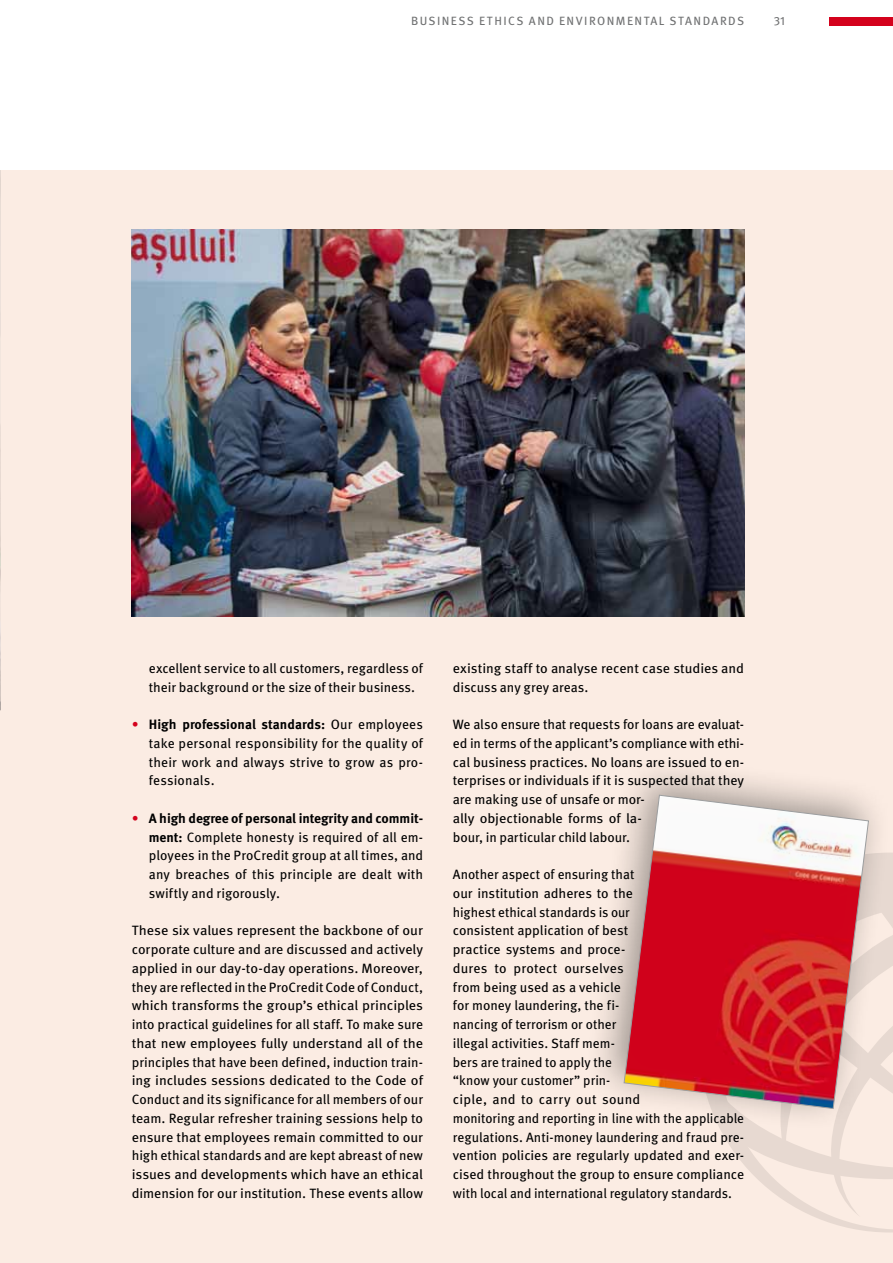
<style>
.page{position:relative;width:893px;height:1263px;background:#fff}
.page>*{position:absolute;margin:0;border:0;box-sizing:border-box;transform-origin:0 0}
.t1{font:13.5px/18.8px "Meta Pro";letter-spacing:-.005em;color:#000}
.t2{font:13.5px/18.8px "Meta Pro";letter-spacing:-.005em;color:#000;text-align:justify;scale:1.05 1}
.t3{font:13.5px/18.8px "Meta Pro";letter-spacing:-.005em;color:#000;scale:1.04 1}
.t4{font:12px "Meta Pro";letter-spacing:.13em;color:#707172}
.s1{color:#d4021d}
.s2{font-weight:700}
</style>
<div class="page">
<div style="left:0;top:170px;width:893px;height:1093px;background:#fbece3"></div>
<img style="left:0;top:170px;width:1px;height:540px">
<img style="left:132px;top:230px;width:612px;height:387px">
<svg style="left:720px;top:854px;width:173px;height:368px"></svg>
<div style="left:580px;top:751px;width:308px;height:377px;background:#000;opacity:.37"></div>
<svg style="left:623px;top:794px;width:246px;height:315px;background:#d65c64"></svg>
<div style="left:829px;top:17px;width:64px;height:9px;background:#d4021d"></div>
<p class="t4" style="left:411px;top:14px;width:18px">Business</p>
<p class="t4" style="left:479px;top:14px;width:16px">Ethics</p>
<p class="t4" style="left:529px;top:14px;width:10px">and</p>
<p class="t4" style="left:559px;top:14px;width:35px">Environmental</p>
<p class="t4" style="left:670px;top:14px;width:18px">Standards</p>
<p class="t4" style="left:774px;top:14px;width:13px">31</p>
<p class="t1" style="left:149px;top:659px;width:276px">excellent service to all customers, regardless of their background or the size of their business.</p>
<p class="t1" style="left:149px;top:715px;width:276px;text-align:justify;text-indent:-17px"><span class="s1">•</span> <span class="s2">High professional standards:</span> Our employees take personal responsibility for the quality of their work and always strive to grow as pro&shy;fessionals.</p>
<p class="t1" style="left:149px;top:809px;width:276px;text-align:justify;text-indent:-17px"><span class="s1">•</span> <span class="s2">A high degree of personal integrity and commit&shy;ment:</span> Complete honesty is required of all em&shy;ployees in the ProCredit group at all times, and any breaches of this principle are dealt with swiftly and rigorously.</p>
<p class="t2" style="left:132px;top:922px;width:279px">These six values represent the backbone of our corporate culture and are discussed and actively applied in our day-to-day operations. Moreover, they are reflected in the ProCredit Code of Conduct, which transforms the group’s ethical principles into practical guidelines for all staff. To make sure that new employees fully understand all of the principles that have been defined, induction train&shy;ing includes sessions dedicated to the Code of Conduct and its significance for all members of our team. Regular refresher training sessions help to ensure that employees remain committed to our high ethical standards and are kept abreast of new issues and developments which have an ethical dimension for our institution. These events allow</p>
<p class="t3" style="left:453px;top:659px;width:282px">existing staff to analyse recent case studies and discuss any grey areas.</p>
<p class="t1" style="left:453px;top:715px;width:293px">We also ensure that requests for loans are evaluat&shy;ed in terms of the applicant’s compliance with ethi&shy;cal business practices. No loans are issued to en&shy;terprises or individuals if it is suspected that they are making use of unsafe or mor-<br>ally objectionable forms of la-<br>bour, in particular child labour.</p>
<p class="t1" style="left:453px;top:865px;width:293px">Another aspect of ensuring that<br>our institution adheres to the<br>highest ethical standards is our<br>consistent application of best<br>practice systems and proce-<br>dures to protect ourselves<br>from being used as a vehicle<br>for money laundering, the fi-<br>nancing of terrorism or other<br>illegal activities. Staff mem-<br>bers are trained to apply the<br>“know your customer” prin-<br>ciple, and to carry out sound<br>monitoring and reporting in line with the applicable regulations. Anti-money laundering and fraud pre&shy;vention policies are regularly updated and exer&shy;cised throughout the group to ensure compliance with local and international regulatory standards.</p>
</div>
